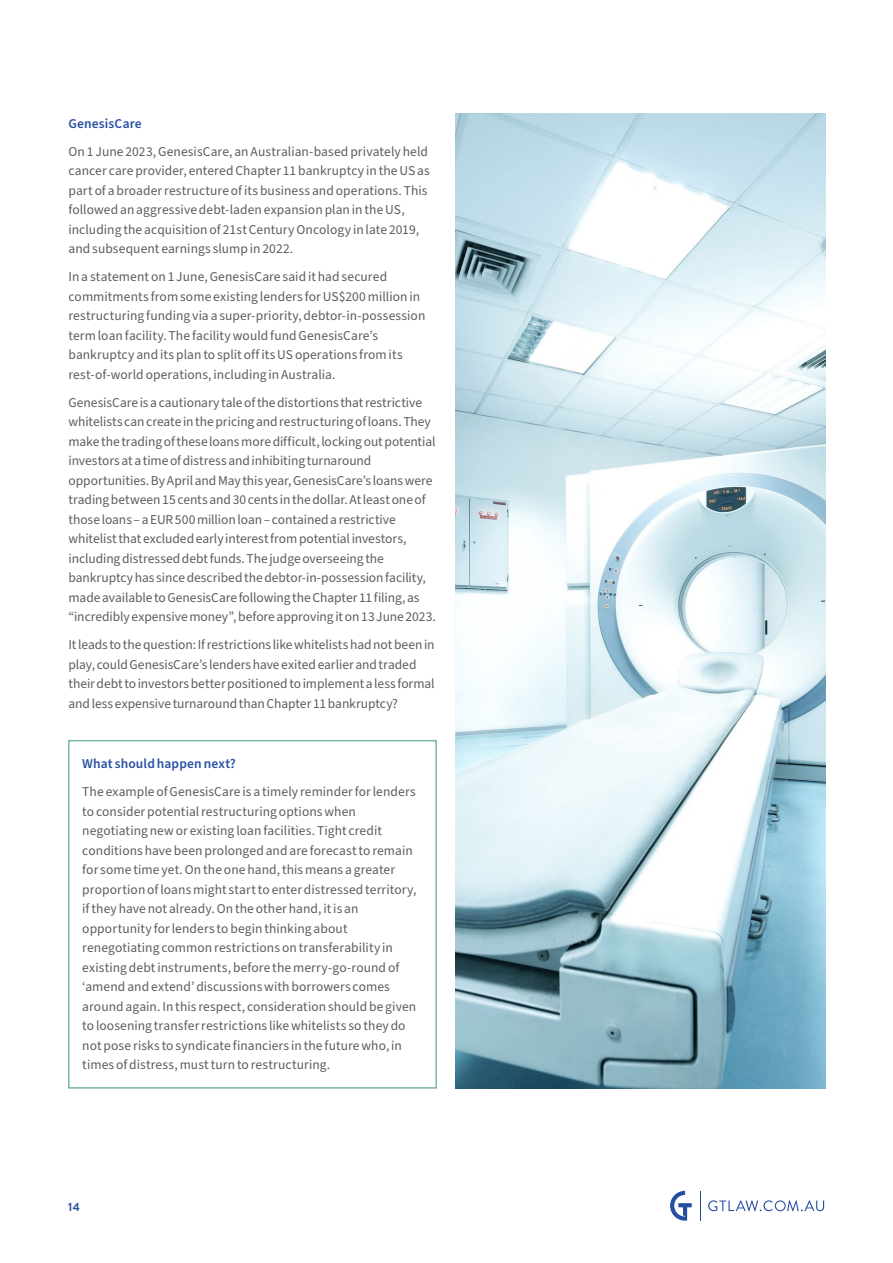
<style>
.page{position:relative;width:893px;height:1263px;background:#fff}
.page>*{position:absolute;margin:0;border:0;box-sizing:border-box;transform-origin:0 0}
.Body_copy_Pos{font:13.5px/19.5px "Source Sans Pro";letter-spacing:.005em;color:#5a5d62}
.H5_-_subtitle_Pos{font:600 13.5px "Source Sans Pro";letter-spacing:.01em;color:#2b51a3}
.t1{font:700 12px "Brandon Grotesque";color:#2b51a3}
</style>
<div class="page">
<img style="left:455px;top:114px;width:370px;height:975px">
<div style="left:68px;top:740px;width:369px;height:349px;border:2px solid #76b7a7"></div>
<svg style="left:670px;top:1191px;width:22px;height:30px"></svg>
<hr style="left:700px;top:1191px;width:1px;height:30px;background:#244ea2">
<svg style="left:708px;top:1200px;width:116px;height:11px"></svg>
<p class="H5_-_subtitle_Pos" style="left:68px;top:114px;width:75px">GenesisCare</p>
<p class="Body_copy_Pos" style="left:68px;top:142px;width:363px">On 1 June 2023, GenesisCare, an Australian-based privately held cancer care provider, entered Chapter 11 bankruptcy in the US as part of a broader restructure of its business and operations. This followed an aggressive debt-laden expansion plan in the US, including the acquisition of 21st Century Oncology in late 2019, and subsequent earnings slump in 2022.</p>
<p class="Body_copy_Pos" style="left:68px;top:267px;width:358px">In a statement on 1 June, GenesisCare said it had secured commitments from some existing lenders for US$200 million in restructuring funding via a super-priority, debtor-in-possession term loan facility. The facility would fund GenesisCare’s bankruptcy and its plan to split off its US operations from its rest-of-world operations, including in Australia.</p>
<p class="Body_copy_Pos" style="left:68px;top:393px;width:369px">GenesisCare is a cautionary tale of the distortions that restrictive whitelists can create in the pricing and restructuring of loans. They make the trading of these loans more difficult, locking out potential investors at a time of distress and inhibiting turnaround opportunities. By April and May this year, GenesisCare’s loans were trading between 15 cents and 30 cents in the dollar. At least one of those loans – a EUR 500 million loan – contained a restrictive whitelist that excluded early interest from potential investors, including distressed debt funds. The judge overseeing the bankruptcy has since described the debtor-in-possession facility, made available to GenesisCare following the Chapter 11 filing, as “incredibly expensive money”, before approving it on 13 June 2023.</p>
<p class="Body_copy_Pos" style="left:68px;top:635px;width:368px">It leads to the question: If restrictions like whitelists had not been in play, could GenesisCare’s lenders have exited earlier and traded their debt to investors better positioned to implement a less formal and less expensive turnaround than Chapter 11 bankruptcy?</p>
<p class="H5_-_subtitle_Pos" style="left:82px;top:754px;width:155px">What should happen next?</p>
<p class="Body_copy_Pos" style="left:82px;top:782px;width:336px">The example of GenesisCare is a timely reminder for lenders to consider potential restructuring options when negotiating new or existing loan facilities. Tight credit conditions have been prolonged and are forecast to remain for some time yet. On the one hand, this means a greater proportion of loans might start to enter distressed territory, if they have not already. On the other hand, it is an opportunity for lenders to begin thinking about renegotiating common restrictions on transferability in existing debt instruments, before the merry-go-round of ‘amend and extend’ discussions with borrowers comes around again. In this respect, consideration should be given to loosening transfer restrictions like whitelists so they do not pose risks to syndicate financiers in the future who, in times of distress, must turn to restructuring.</p>
<p class="t1" style="left:68px;top:1199px;width:13px">14</p>
</div>
